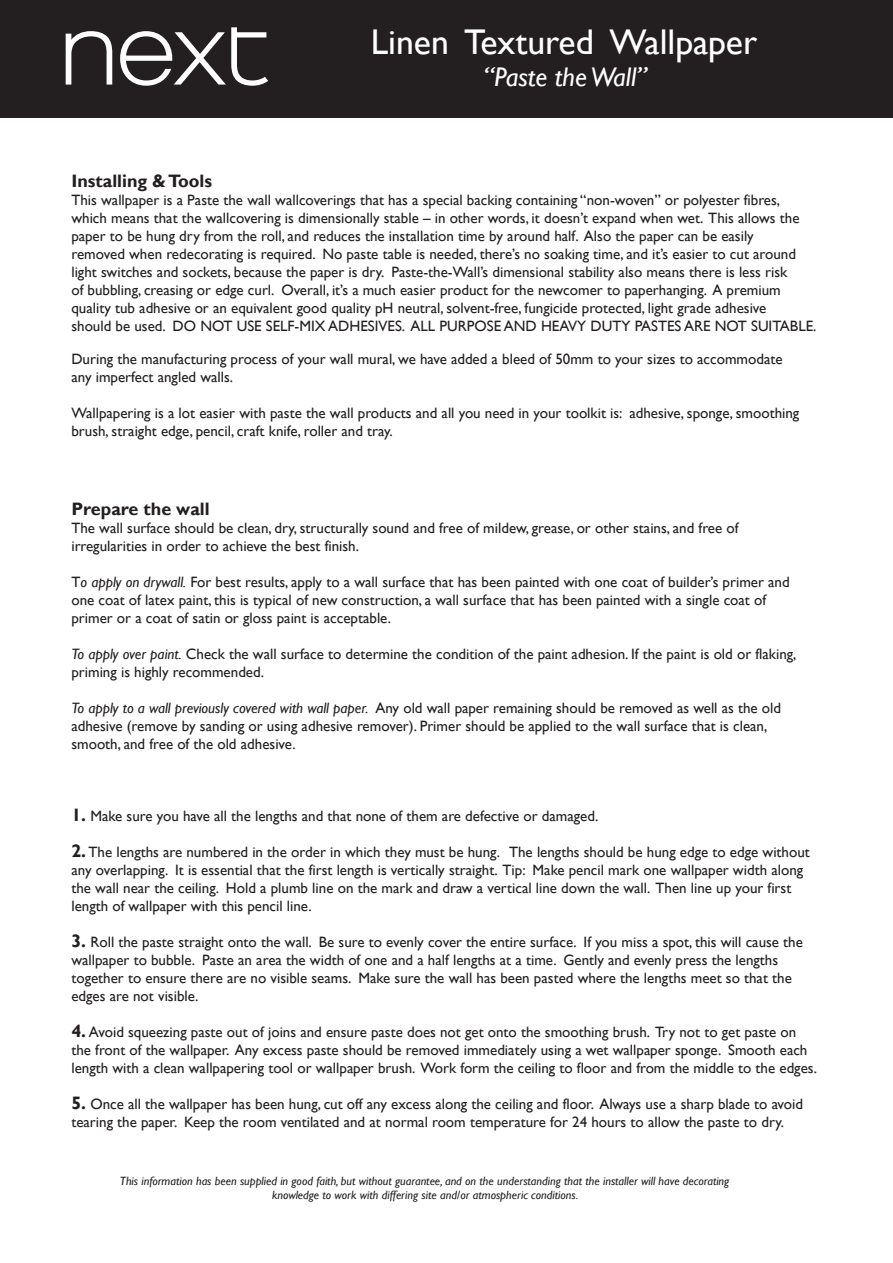
<style>
.page{position:relative;width:893px;height:1263px;background:#fff}
.page>*{position:absolute;margin:0;border:0;box-sizing:border-box;transform-origin:0 0}
.t1{font:35.7px "Gill Sans";color:#fff}
.t2{font:italic 27px "Gill Sans";color:#fff}
.t3{font:700 18px "Gill Sans";color:#231f20}
.t4{font:15px/18px "Gill Sans";color:#231f20}
.t5{font:italic 12px/14.4px "Gill Sans";color:#231f20;text-align:center}
.s1{font-style:italic}
.s2{font-weight:700;font-size:18px}
</style>
<div class="page">
<div style="left:0;top:0;width:893px;height:117px;background:#231f20"></div>
<svg style="left:66px;top:31px;width:46px;height:54px"></svg>
<svg style="left:120px;top:27px;width:148px;height:59px"></svg>
<h1 class="t1" style="left:371px;top:21px;width:388px">Linen Textured Wallpaper</h1>
<h2 class="t2" style="left:484px;top:62px;width:165px">“Paste the Wall”</h2>
<p class="t3" style="left:71px;top:171px;width:142px">Installing &amp; Tools</p>
<p class="t4" style="left:71px;top:192px;width:747px">This wallpaper is a Paste the wall wallcoverings that has a special backing containing “non-woven” or polyester fibres, which means that the wallcovering is dimensionally stable – in other words, it doesn’t expand when wet. This allows the paper to be hung dry from the roll, and reduces the installation time by around half. Also the paper can be easily<br>removed when redecorating is required. No paste table is needed, there’s no soaking time, and it’s easier to cut around light switches and sockets, because the paper is dry. Paste-the-Wall’s dimensional stability also means there is less risk<br>of bubbling, creasing or edge curl. Overall, it’s a much easier product for the newcomer to paperhanging. A premium quality tub adhesive or an equivalent good quality pH neutral, solvent-free, fungicide protected, light grade adhesive<br>should be used. DO NOT USE SELF-MIX ADHESIVES. ALL PURPOSE AND HEAVY DUTY PASTES ARE NOT SUITABLE.</p>
<p class="t4" style="left:71px;top:350px;width:713px">During the manufacturing process of your wall mural, we have added a bleed of 50mm to your sizes to accommodate any imperfect angled walls.</p>
<p class="t4" style="left:71px;top:404px;width:729px">Wallpapering is a lot easier with paste the wall products and all you need in your toolkit is: adhesive, sponge, smoothing brush, straight edge, pencil, craft knife, roller and tray.</p>
<p class="t3" style="left:71px;top:498px;width:140px">Prepare the wall</p>
<p class="t4" style="left:71px;top:519px;width:669px">The wall surface should be clean, dry, structurally sound and free of mildew, grease, or other stains, and free of irregularities in order to achieve the best finish.</p>
<p class="t4" style="left:71px;top:573px;width:720px">T<span class="s1">o apply on drywall.</span> For best results, apply to a wall surface that has been painted with one coat of builder’s primer and one coat of latex paint, this is typical of new construction, a wall surface that has been painted with a single coat of primer or a coat of satin or gloss paint is acceptable.</p>
<p class="t4" style="left:71px;top:645px;width:727px"><span class="s1">To apply over paint.</span> Check the wall surface to determine the condition of the paint adhesion. If the paint is old or flaking, priming is highly recommended.</p>
<p class="t4" style="left:71px;top:699px;width:711px"><span class="s1">To apply to a wall previously covered with wall paper.</span> Any old wall paper remaining should be removed as well as the old adhesive (remove by sanding or using adhesive remover). Primer should be applied to the wall surface that is clean, smooth, and free of the old adhesive.</p>
<p class="t4" style="left:71px;top:807px;width:528px"><span class="s2">1.</span> Make sure you have all the lengths and that none of them are defective or damaged.</p>
<p class="t4" style="left:71px;top:843px;width:740px"><span class="s2">2.</span> The lengths are numbered in the order in which they must be hung. The lengths should be hung edge to edge without any overlapping. It is essential that the first length is vertically straight. Tip: Make pencil mark one wallpaper width along the wall near the ceiling. Hold a plumb line on the mark and draw a vertical line down the wall. Then line up your first length of wallpaper with this pencil line.</p>
<p class="t4" style="left:71px;top:933px;width:733px"><span class="s2">3.</span> Roll the paste straight onto the wall. Be sure to evenly cover the entire surface. If you miss a spot, this will cause the wallpaper to bubble. Paste an area the width of one and a half lengths at a time. Gently and evenly press the lengths together to ensure there are no visible seams. Make sure the wall has been pasted where the lengths meet so that the edges are not visible.</p>
<p class="t4" style="left:71px;top:1023px;width:747px"><span class="s2">4.</span> Avoid squeezing paste out of joins and ensure paste does not get onto the smoothing brush. Try not to get paste on the front of the wallpaper. Any excess paste should be removed immediately using a wet wallpaper sponge. Smooth each length with a clean wallpapering tool or wallpaper brush. Work form the ceiling to floor and from the middle to the edges.</p>
<p class="t4" style="left:71px;top:1095px;width:733px"><span class="s2">5.</span> Once all the wallpaper has been hung, cut off any excess along the ceiling and floor. Always use a sharp blade to avoid tearing the paper. Keep the room ventilated and at normal room temperature for 24 hours to allow the paste to dry.</p>
<p class="t5" style="left:120px;top:1173px;width:611px">This information has been supplied in good faith, but without guarantee, and on the understanding that the installer will have decorating knowledge to work with differing site and/or atmospheric conditions.</p>
</div>
